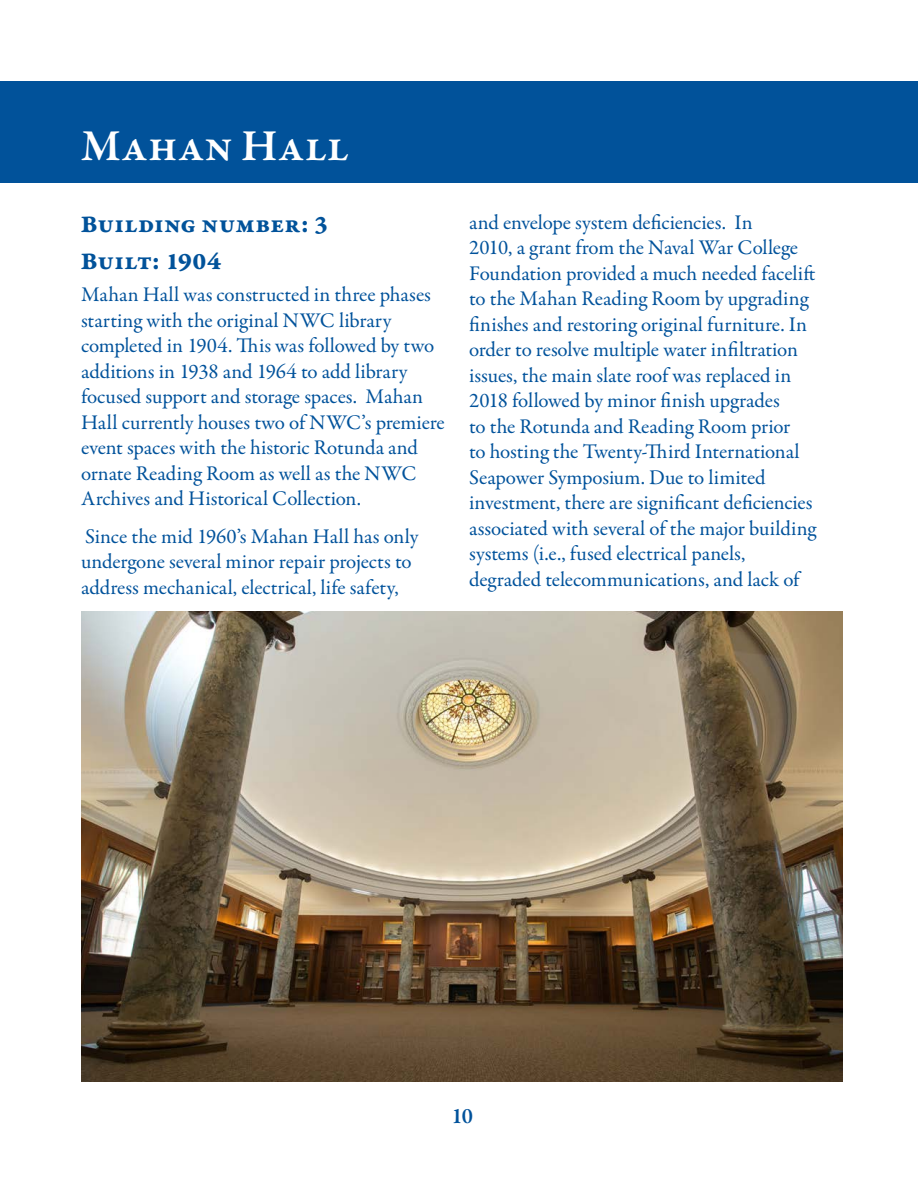
<style>
.page{position:relative;width:918px;height:1188px;background:#fff}
.page>*{position:absolute;margin:0;border:0;box-sizing:border-box;transform-origin:0 0}
.main_title_two{font:600 45px "Garamond Premr Pro";letter-spacing:.02em;color:#fff}
.Heasder_2{font:25.5px "Garamond Premr Pro Bd Capt";letter-spacing:.015em;color:#01529a}
.page_numbers{font:600 22.5px "Garamond Premr Pro";color:#01529b}
.Plain_Text{font:21px/25.5px "Garamond Premr Pro";letter-spacing:-.005em;color:#01529b}
</style>
<div class="page">
<div style="left:0;top:81px;width:918px;height:102px;background:#01529a"></div>
<img style="left:81px;top:611px;width:762px;height:471px">
<p class="main_title_two" style="left:81px;top:119px;width:269px">Mahan Hall</p>
<p class="Heasder_2" style="left:81px;top:209px;width:248px">Building number: 3</p>
<p class="Heasder_2" style="left:81px;top:245px;width:141px">Built: 1904</p>
<p class="Plain_Text" style="left:81px;top:282px;width:365px">Mahan Hall was constructed in three phases starting with the original NWC library completed in 1904. This was followed by two additions in 1938 and 1964 to add library focused support and storage spaces. Mahan Hall currently houses two of NWC’s premiere event spaces with the historic Rotunda and ornate Reading Room as well as the NWC Archives and Historical Collection.</p>
<p class="Plain_Text" style="left:81px;top:524px;width:339px">Since the mid 1960’s Mahan Hall has only undergone several minor repair projects to address mechanical, electrical, life safety,</p>
<p class="Plain_Text" style="left:469px;top:210px;width:349px">and envelope system deficiencies. In<br>2010, a grant from the Naval War College Foundation provided a much needed facelift to the Mahan Reading Room by upgrading finishes and restoring original furniture. In order to resolve multiple water infiltration issues, the main slate roof was replaced in 2018 followed by minor finish upgrades<br>to the Rotunda and Reading Room prior<br>to hosting the Twenty-Third International Seapower Symposium. Due to limited investment, there are significant deficiencies associated with several of the major building systems (i.e., fused electrical panels, degraded telecommunications, and lack of</p>
<p class="page_numbers" style="left:452px;top:1102px;width:23px">10</p>
</div>
